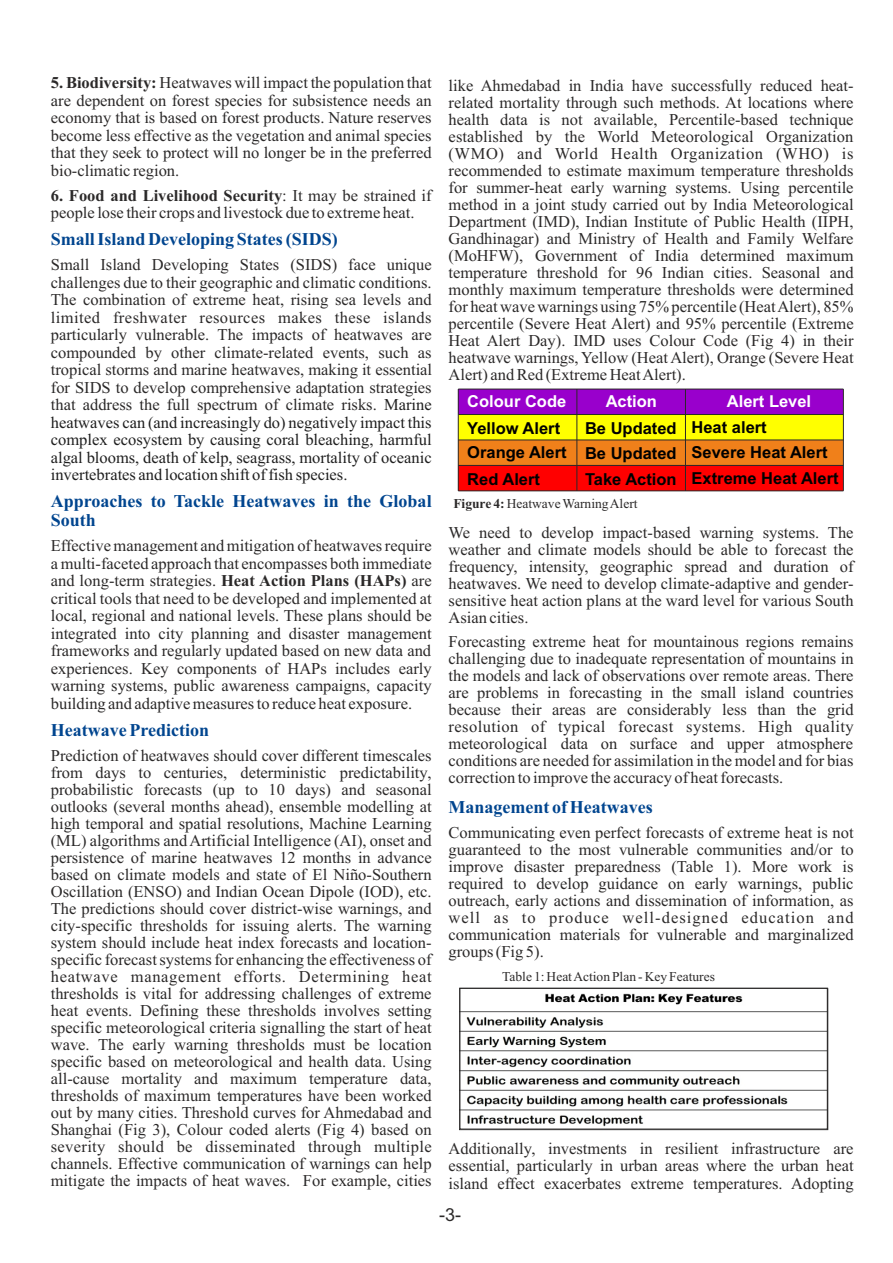
<style>
.page{position:relative;width:893px;height:1263px;background:#fff}
.page>*{position:absolute;margin:0;border:0;box-sizing:border-box;transform-origin:0 0}
.t1{font:700 18px/19px "Times New Roman";color:#00458f}
.t2{font:18px "Arial";color:#2b2929}
.t3{font:16.5px/17px "Times New Roman";color:#2b2929;text-align:justify}
.t4{font:16.5px/17.5px "Times New Roman";color:#1f1f1f;text-align:justify}
.t5{font:700 16.5px/24.9px "Arial";color:#000}
.t6{font:700 16.5px "Arial";color:#fff}
.t7{font:13.5px "Times New Roman";color:#2b2929}
.s1{font-weight:700}
.s2{color:#1f1f1f}
</style>
<div class="page">
<div style="left:458px;top:389px;width:119px;height:25px;background:#90c"></div>
<div style="left:577px;top:389px;width:108px;height:25px;background:#90c"></div>
<div style="left:685px;top:389px;width:158px;height:25px;background:#90c"></div>
<div style="left:458px;top:414px;width:119px;height:26px;background:#ff0"></div>
<div style="left:577px;top:414px;width:108px;height:26px;background:#ff0"></div>
<div style="left:685px;top:414px;width:158px;height:26px;background:#ff0"></div>
<div style="left:458px;top:440px;width:119px;height:25px;background:#f0801a"></div>
<div style="left:577px;top:440px;width:108px;height:25px;background:#f0801a"></div>
<div style="left:685px;top:440px;width:158px;height:25px;background:#f0801a"></div>
<div style="left:458px;top:465px;width:119px;height:26px;background:#f00"></div>
<div style="left:577px;top:465px;width:108px;height:26px;background:#f00"></div>
<div style="left:685px;top:465px;width:158px;height:26px;background:#f00"></div>
<hr style="left:458px;top:389px;width:1px;height:102px;background:#2b2929">
<hr style="left:576px;top:389px;width:1px;height:102px;background:#2b2929">
<hr style="left:685px;top:389px;width:1px;height:102px;background:#2b2929">
<hr style="left:843px;top:389px;width:1px;height:102px;background:#2b2929">
<hr style="left:458px;top:491px;width:385px;height:1px;background:#2b2929">
<hr style="left:458px;top:465px;width:385px;height:1px;background:#2b2929">
<hr style="left:458px;top:439px;width:385px;height:1px;background:#2b2929">
<hr style="left:458px;top:414px;width:385px;height:1px;background:#2b2929">
<hr style="left:458px;top:389px;width:385px;height:1px;background:#2b2929">
<img style="left:460px;top:987px;width:368px;height:144px">
<div style="left:459px;top:988px;width:369px;height:142px;border:1px solid #2b2929"></div>
<p class="t3" style="left:51px;top:76px;width:382px;line-height:17.5px"><span class="s1">5. Biodiversity:</span> Heatwaves will impact the population that are dependent on forest species for subsistence needs an economy that is based on forest products. Nature reserves become less effective as the vegetation and animal species that they seek to protect will no longer be in the preferred bio-climatic region.</p>
<p class="t3" style="left:51px;top:188px;width:382px;line-height:17.5px"><span class="s1">6. Food and Livelihood Security</span>: It may be strained if people lose their crops and livestock due to extreme heat.</p>
<p class="t3" style="left:51px;top:257px;width:383px;line-height:17.5px">Small Island Developing States (SIDS) face unique challenges due to their geographic and climatic conditions.<br>The combination of extreme heat, rising sea levels and limited freshwater resources makes these islands particularly vulnerable. The impacts of heatwaves are compounded by other climate-related events, such as tropical storms and marine heatwaves, making it essential for SIDS to develop comprehensive adaptation strategies that address the full spectrum of climate risks. <span class="s2">Marine</span></p>
<p class="t1" style="left:51px;top:232px;width:288px">Small Island Developing States (SIDS)</p>
<p class="t4" style="left:51px;top:415px;width:382px">heatwaves can (and increasingly do) negatively impact this complex ecosystem by causing coral bleaching, harmful algal blooms, death of kelp, seagrass, mortality of oceanic invertebrates and location shift of fish species.</p>
<p class="t1" style="left:51px;top:494px;width:382px">Approaches to Tackle Heatwaves in the Global<br>South</p>
<p class="t3" style="left:51px;top:538px;width:382px;line-height:17.5px">Effective management and mitigation of heatwaves require a multi-faceted approach that encompasses both immediate and long-term strategies. <span class="s1">Heat Action Plans (HAPs)</span> are critical tools that need to be developed and implemented at local, regional and national levels. These plans should be integrated into city planning and disaster management frameworks and regularly updated based on new data and experiences. Key components of HAPs includes early warning systems, public awareness campaigns, capacity building and adaptive measures to reduce heat exposure.</p>
<p class="t3" style="left:51px;top:748px;width:382px">Prediction of heatwaves should cover different timescales from days to centuries, deterministic predictability, probabilistic forecasts (up to 10 days) and seasonal outlooks (several months ahead), ensemble modelling at high temporal and spatial resolutions, Machine Learning</p>
<p class="t1" style="left:51px;top:722px;width:160px">Heatwave Prediction</p>
<p class="t3" style="left:51px;top:833px;width:382px">(ML) algorithms and Artificial Intelligence (AI), onset and persistence of marine heatwaves 12 months in advance based on climate models and state of El Niño-Southern Oscillation (ENSO) and Indian Ocean Dipole (IOD), etc.<br>The predictions should cover district-wise warnings, and city-specific thresholds for issuing alerts. The warning system should include heat index forecasts and location&shy;specific forecast systems for enhancing the effectiveness of heatwave management efforts. Determining heat thresholds is vital for addressing challenges of extreme heat events. Defining these thresholds</p>
<p class="t3" style="left:51px;top:1003px;width:382px;text-indent:273px">involves setting specific meteorological criteria signalling the start of heat wave. The early warning thresholds must be location specific based on meteorological and health data. Using all-cause mortality and maximum temperature data, thresholds of maximum temperatures have been worked out by many cities. Threshold curves for Ahmedabad and Shanghai (Fig 3), Colour coded alerts (Fig 4) based on severity should be disseminated through multiple channels. Effective communication of warnings can help mitigate the impacts of heat waves. For example, cities</p>
<p class="t3" style="left:449px;top:79px;width:407px">like Ahmedabad in India have successfully reduced heat&shy;related mortality through such methods. At locations where health data</p>
<p class="t3" style="left:448px;top:113px;width:407px;text-indent:91px">is not available, Percentile-based technique established by the World Meteorological Organization (WMO) and World Health Organization (WHO) is recommended to estimate maximum temperature thresholds for summer-heat early warning systems. Using percentile method in a joint study carried out by India Meteorological Department (IMD), Indian Institute of Public Health (IIPH, Gandhinagar) and Ministry of Health and Family Welfare (MoHFW), Government of India determined maximum temperature threshold</p>
<p class="t3" style="left:449px;top:266px;width:407px;text-indent:159px">for 96 Indian cities. Seasonal and monthly maximum temperature thresholds were determined for heat wave warnings using 75% percentile (Heat Alert), 85% percentile (Severe Heat Alert) and 95% percentile (Extreme Heat Alert Day). IMD uses Colour Code (Fig 4) in their heatwave warnings, Yellow (Heat Alert), Orange (Severe Heat Alert) and Red (Extreme Heat Alert).</p>
<p class="t6" style="left:467px;top:395px;width:100px">Colour Code</p>
<p class="t6" style="left:606px;top:395px;width:53px">Action</p>
<p class="t6" style="left:727px;top:395px;width:86px">Alert Level</p>
<p class="t5" style="left:467px;top:417px;width:362px;text-indent:118px">Be Updated Heat alert<br>Orange Alert Be Updated Severe Heat Alert</p>
<p class="t5" style="left:467px;top:468px;width:74px">Red Alert</p>
<p class="t5" style="left:585px;top:467px;width:255px">Take Action Extreme Heat Alert</p>
<p class="t5" style="left:467px;top:417px;width:94px">Yellow Alert</p>
<p class="t7" style="left:453px;top:498px;width:186px"><span class="s1">Figure 4:</span> Heatwave Warning Alert</p>
<p class="t3" style="left:449px;top:525px;width:407px">We need to develop impact-based warning systems. The weather and climate models should be able to forecast the frequency, intensity, geographic spread and duration of heatwaves. We need to develop climate-adaptive and gender&shy;sensitive heat action plans at the ward level for various South Asian cities.</p>
<p class="t3" style="left:449px;top:635px;width:407px">Forecasting extreme heat for mountainous regions remains challenging due to inadequate representation of mountains in the models and lack of observations over remote areas. There are problems in forecasting in the small island countries because their areas are considerably less than the grid resolution of typical forecast systems. High quality meteorological data on surface and upper atmosphere conditions are needed for assimilation in the model and for bias correction to improve the accuracy of heat forecasts.</p>
<p class="t3" style="left:449px;top:825px;width:407px">Communicating even perfect forecasts of extreme heat is not guaranteed to the most vulnerable communities and/or to improve disaster preparedness (Table 1). More work is required to develop guidance on early warnings, public outreach, early actions and dissemination of information, as well as to produce well-designed education and communication materials for vulnerable and marginalized groups (Fig 5).</p>
<p class="t1" style="left:448px;top:799px;width:206px">Management of Heatwaves</p>
<p class="t7" style="left:502px;top:972px;width:214px">Table 1: Heat Action Plan - Key Features</p>
<p class="t3" style="left:449px;top:1141px;width:407px;line-height:17.5px">Additionally, investments in resilient infrastructure are essential, particularly in urban areas where the urban heat island effect exacerbates extreme temperatures. Adopting</p>
<p class="t2" style="left:439px;top:1207px;width:23px">-3-</p>
</div>
